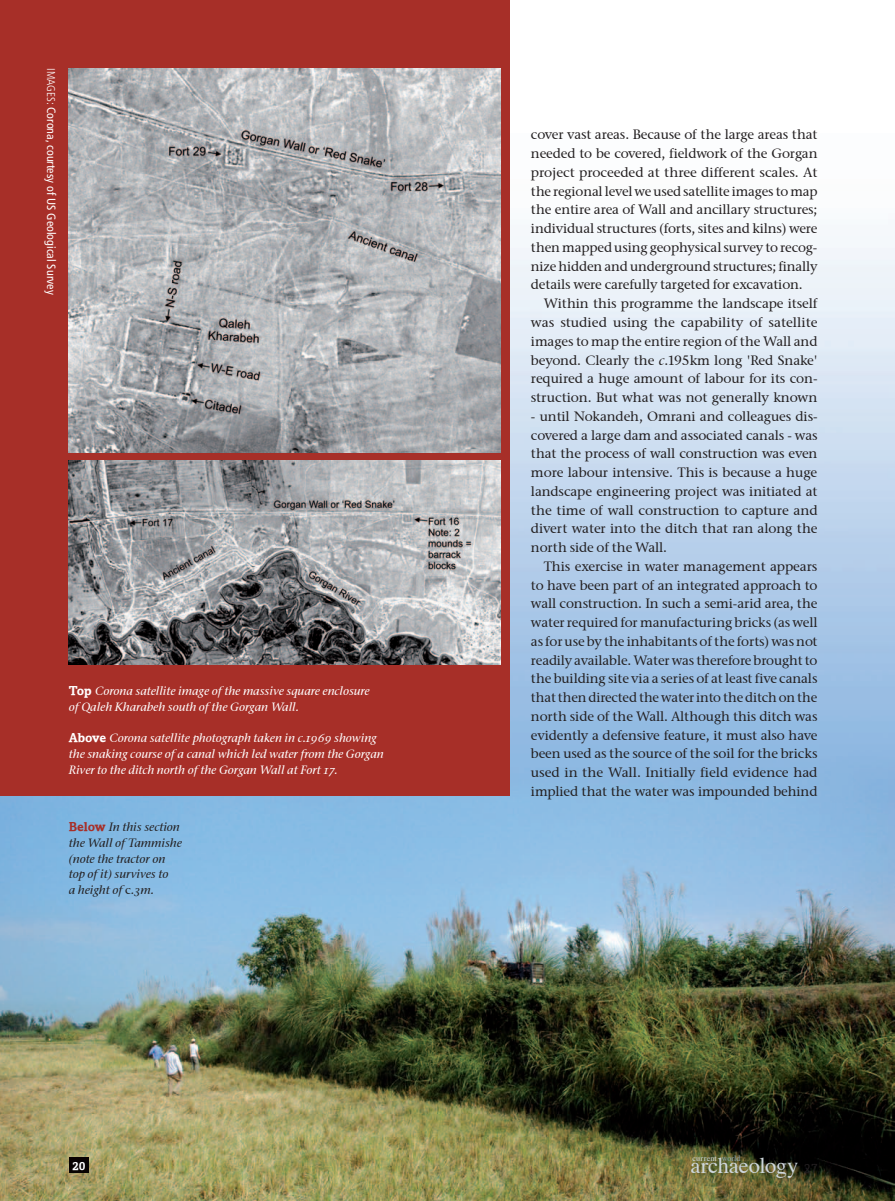
<style>
.page{position:relative;width:895px;height:1201px;background:#fff}
.page>*{position:absolute;margin:0;border:0;box-sizing:border-box;transform-origin:0 0}
.t1{font:22.5px "Times";letter-spacing:-.01em;color:#ced7dd}
.t2{font:13.5px/18.8px "Stone Serif ITCTT Medium";letter-spacing:-.01em;color:#231f20;text-align:justify}
.t3{font:13.5px "Amasis";color:#231f20}
.t4{font:12px/15.8px "Stone Serif OSITCTT Medium Ita";color:#fff}
.t5{font:12px/15.8px "Stone Serif OSITCTT Medium Ita";color:#231f20}
.t6{font:condensed 12px "Frutiger LT Std";color:#fff}
.t7{font:700 12px "Amasis";color:#fff}
.t8{font:8.25px "Times";letter-spacing:.015em;color:#ced7dd}
.t9{font:8.25px "Times";letter-spacing:-.005em;color:#96a9b4}
.s1{font-weight:300;font-size:11.25px}
.s2{font-weight:300}
.s3{font-family:"Amasis";font-weight:700;font-size:12.75px}
.s4{font-family:"Amasis";font-weight:700;font-size:12.75px;color:#a72f28}
.s5{font-family:"Stone Serif OSITCTT Medium"}
.s6{font-style:italic}
</style>
<div class="page">
<img style="left:0;top:134px;width:894px;height:1066px">
<div style="left:0;top:0;width:509px;height:796px;background:#a72f28"></div>
<div style="left:69px;top:1157px;width:20px;height:16px;background:#080302"></div>
<img style="left:69px;top:68px;width:431px;height:384px">
<img style="left:69px;top:460px;width:431px;height:204px">
<p class="t6" style="left:58px;top:68px;width:228px;rotate:90deg"><span class="s1">images</span><span class="s2">:</span> Corona, courtesy of US Geological Survey</p>
<p class="t4" style="left:69px;top:683px;width:302px"><span class="s3">Top</span> Corona satellite image of the massive square enclosure of Qaleh Kharabeh south of the Gorgan Wall.</p>
<p class="t4" style="left:69px;top:730px;width:316px"><span class="s3">Above</span> Corona satellite photograph taken in c.1969 showing the snaking course of a canal which led water from the Gorgan<br>River to the ditch north of the Gorgan Wall at Fort 17.</p>
<p class="t5" style="left:69px;top:819px;width:115px"><span class="s4">Below</span> In this section the Wall of Tammishe (note the tractor on top of it) survives to<br>a height of <span class="s5">c</span>.3m.</p>
<p class="t7" style="left:72px;top:1158px;width:15px">20</p>
<p class="t2" style="left:531px;top:125px;width:288px">cover vast areas. Because of the large areas that needed to be covered, fieldwork of the Gorgan project proceeded at three different scales. At the regional level we used satellite images to map the entire area of Wall and ancillary structures; individual structures (forts, sites and kilns) were then mapped using geophysical survey to recog&shy;nize hidden and underground structures; finally details were carefully targeted for excavation.</p>
<p class="t2" style="left:531px;top:294px;width:288px;text-indent:13px">Within this programme the landscape itself was studied using the capability of satellite images to map the entire region of the Wall and beyond. Clearly the <span class="s6">c</span>.195km long 'Red Snake' required a huge amount of labour for its con&shy;struction. But what was not generally known</p>
<p class="t2" style="left:531px;top:406px;width:288px">- until Nokandeh, Omrani and colleagues dis&shy;covered a large dam and associated canals - was that the process of wall construction was even more labour intensive. This is because a huge landscape engineering project was initiated at the time of wall construction to capture and divert water into the ditch that ran along the north side of the Wall.</p>
<p class="t2" style="left:531px;top:556px;width:288px;text-indent:13px">This exercise in water management appears to have been part of an integrated approach to wall construction. In such a semi-arid area, the water required for manufacturing bricks (as well as for use by the inhabitants of the forts) was not readily available. Water was therefore brought to the building site via a series of at least five canals that then directed the water into the ditch on the north side of the Wall. Although this ditch was evidently a defensive feature, it must also have been used as the source of the soil for the bricks used in the Wall. Initially field evidence had implied that the water was impounded behind</p>
<p class="t9" style="left:721px;top:1150px;width:20px">world</p>
<p class="t8" style="left:692px;top:1150px;width:26px">current</p>
<h1 class="t1" style="left:690px;top:1144px;width:110px">archaeology</h1>
<p class="t3" style="left:803px;top:1160px;width:15px">27</p>
</div>
